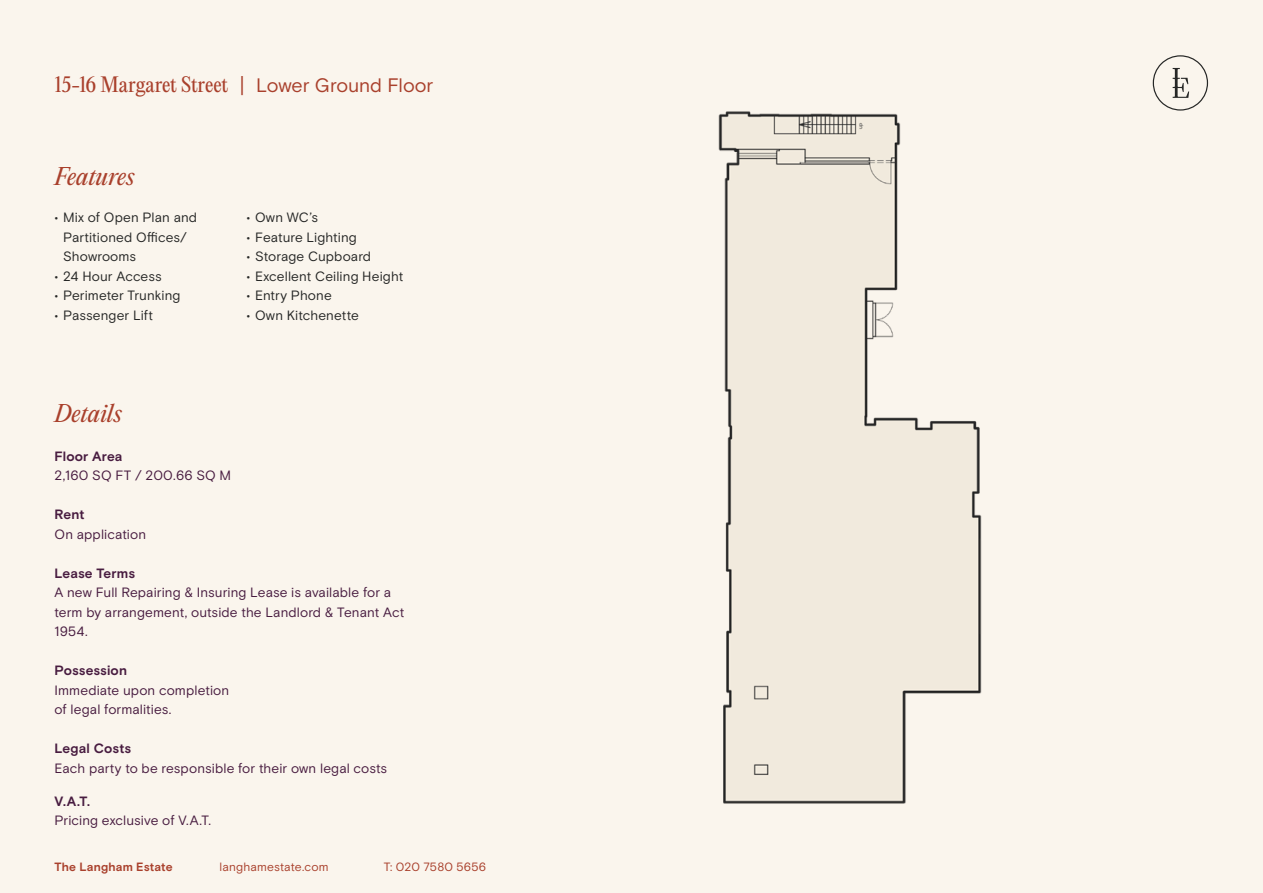
<style>
.page{position:relative;width:1263px;height:893px;background:#faf5ed}
.page>*{position:absolute;margin:0;border:0;box-sizing:border-box;transform-origin:0 0}
.Body_L{font:italic 22.5px "PP Editorial New";letter-spacing:-.005em;color:#a9402c}
.t1{font:19.5px "PP Editorial New";letter-spacing:-.005em;color:#a9402c}
.Body_L-2{font:13.5px/19.5px "Basis Grotesque Pro";letter-spacing:.01em;color:#481c40}
.t2{font:13.5px/19.5px "Basis Grotesque Pro";letter-spacing:.01em;color:#262726}
.Body_L-3{font:700 13.5px "Basis Grotesque Pro";letter-spacing:.01em;color:#481c40}
.t3{font:12px "Basis Grotesque Pro";letter-spacing:.01em;color:#a9402c}
.t4{font:700 12px "Basis Grotesque Pro";letter-spacing:.015em;color:#a9402c}
.s1{font-family:"Basis Grotesque Pro"}
</style>
<div class="page">
<svg style="left:1153px;top:55px;width:55px;height:56px"></svg>
<img style="left:718px;top:111px;width:264px;height:693px">
<h2 class="t1" style="left:55px;top:71px;width:380px">15-16 Margaret Street | <span class="s1">Lower Ground Floor</span></h2>
<p class="Body_L" style="left:55px;top:161px;width:81px">Features</p>
<p class="t2" style="left:63px;top:208px;width:136px;text-indent:-9px">• Mix of Open Plan and<br>Partitioned Offices/<br>Showrooms</p>
<p class="t2" style="left:55px;top:266px;width:109px">• 24 Hour Access</p>
<p class="t2" style="left:55px;top:286px;width:128px">• Perimeter Trunking</p>
<p class="t2" style="left:55px;top:305px;width:100px">• Passenger Lift</p>
<p class="Body_L" style="left:55px;top:398px;width:69px">Details</p>
<p class="t2" style="left:246px;top:208px;width:73px">• Own WC’s</p>
<p class="t2" style="left:246px;top:227px;width:112px">• Feature Lighting</p>
<p class="t2" style="left:246px;top:247px;width:126px">• Storage Cupboard</p>
<p class="t2" style="left:246px;top:266px;width:158px">• Excellent Ceiling Height</p>
<p class="t2" style="left:246px;top:286px;width:87px">• Entry Phone</p>
<p class="t2" style="left:246px;top:305px;width:114px">• Own Kitchenette</p>
<p class="Body_L-3" style="left:55px;top:448px;width:70px">Floor Area</p>
<p class="Body_L-2" style="left:55px;top:466px;width:178px">2,160 SQ FT / 200.66 SQ M</p>
<p class="Body_L-3" style="left:55px;top:506px;width:31px">Rent</p>
<p class="Body_L-2" style="left:55px;top:524px;width:93px">On application</p>
<p class="Body_L-3" style="left:55px;top:565px;width:82px">Lease Terms</p>
<p class="Body_L-2" style="left:55px;top:583px;width:351px">A new Full Repairing &amp; Insuring Lease is available for a term by arrangement, outside the Landlord &amp; Tenant Act<br>1954.</p>
<p class="Body_L-3" style="left:55px;top:662px;width:74px">Possession</p>
<p class="Body_L-2" style="left:55px;top:680px;width:176px">Immediate upon completion of legal formalities.</p>
<p class="Body_L-3" style="left:55px;top:740px;width:78px">Legal Costs</p>
<p class="Body_L-2" style="left:55px;top:758px;width:334px">Each party to be responsible for their own legal costs</p>
<p class="Body_L-3" style="left:55px;top:793px;width:37px">V.A.T.</p>
<p class="Body_L-2" style="left:55px;top:811px;width:158px">Pricing exclusive of V.A.T.</p>
<p class="t4" style="left:55px;top:860px;width:120px">The Langham Estate</p>
<p class="t3" style="left:220px;top:860px;width:110px">langhamestate.com</p>
<p class="t3" style="left:384px;top:860px;width:104px">T: 020 7580 5656</p>
</div>
